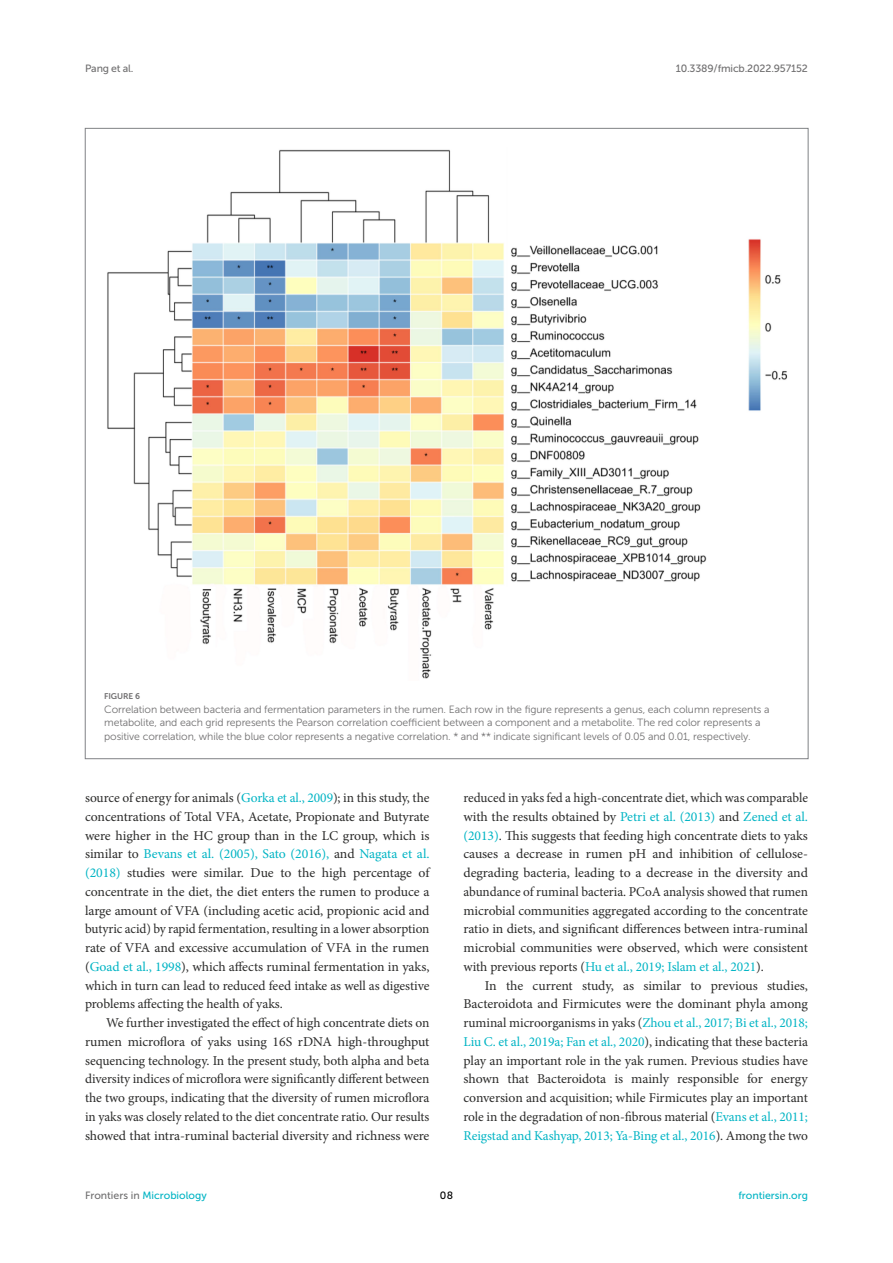
<style>
.page{position:relative;width:893px;height:1263px;background:#fff}
.page>*{position:absolute;margin:0;border:0;box-sizing:border-box;transform-origin:0 0}
.TEXT{font:13.5px/18.8px "Minion Pro";letter-spacing:-.005em;color:#2b2b2a;text-align:justify}
.FIG_LEG{font:10.5px/13.5px "Museo Sans 300";letter-spacing:-.01em;color:#706f70}
.t1{font:10.5px "Museo Sans 500";color:#00b4c4}
.t2{font:10.5px "Museo Sans 500";letter-spacing:-.015em;color:#706f70}
.t3{font:10.5px "Museo Sans 500";color:#000}
.FIG_HD{font:8.25px "Museo Sans 700";letter-spacing:-.01em;color:#706f70}
.s1{color:#00b4c4}
.s2{color:#706f70}
</style>
<div class="page">
<img style="left:107px;top:149px;width:681px;height:530px">
<p class="t2" style="left:85px;top:63px;width:50px">Pang et al.</p>
<p class="t2" style="left:676px;top:63px;width:134px">10.3389/fmicb.2022.957152</p>
<p class="FIG_HD" style="left:104px;top:692px;width:37px">FIGURE 6</p>
<p class="FIG_LEG" style="left:104px;top:702px;width:667px">Correlation between bacteria and fermentation parameters in the rumen. Each row in the figure represents a genus, each column represents a metabolite, and each grid represents the Pearson correlation coefficient between a component and a metabolite. The red color represents a positive correlation, while the blue color represents a negative correlation. * and ** indicate significant levels of 0.05 and 0.01, respectively.</p>
<p class="TEXT" style="left:85px;top:788px;width:346px">source of energy for animals (<span class="s1">Gorka et al., 2009</span>); in this study, the concentrations of Total VFA, Acetate, Propionate and Butyrate were higher in the HC group than in the LC group, which is similar to <span class="s1">Bevans et al. (2005), Sato (2016),</span> and <span class="s1">Nagata et al. (2018)</span> studies were similar. Due to the high percentage of concentrate in the diet, the diet enters the rumen to produce a large amount of VFA (including acetic acid, propionic acid and butyric acid) by rapid fermentation, resulting in a lower absorption rate of VFA and excessive accumulation of VFA in the rumen (<span class="s1">Goad et al., 1998</span>), which affects ruminal fermentation in yaks, which in turn can lead to reduced feed intake as well as digestive problems affecting the health of yaks.</p>
<p class="TEXT" style="left:85px;top:1013px;width:346px;text-indent:21px">We further investigated the effect of high concentrate diets on rumen microflora of yaks using 16S rDNA high-throughput sequencing technology. In the present study, both alpha and beta diversity indices of microflora were significantly different between the two groups, indicating that the diversity of rumen microflora in yaks was closely related to the diet concentrate ratio. Our results showed that intra-ruminal bacterial diversity and richness were</p>
<p class="TEXT" style="left:463px;top:788px;width:346px">reduced in yaks fed a high-concentrate diet, which was comparable with the results obtained by <span class="s1">Petri et al. (2013)</span> and <span class="s1">Zened et al. (2013)</span>. This suggests that feeding high concentrate diets to yaks causes a decrease in rumen pH and inhibition of cellulose&shy;degrading bacteria, leading to a decrease in the diversity and abundance of ruminal bacteria. PCoA analysis showed that rumen microbial communities aggregated according to the concentrate ratio in diets, and significant differences between intra-ruminal microbial communities were observed, which were consistent with previous reports (<span class="s1">Hu et al., 2019; Islam et al., 2021</span>).</p>
<p class="TEXT" style="left:463px;top:976px;width:346px;text-indent:21px">In the current study, as similar to previous studies, Bacteroidota and Firmicutes were the dominant phyla among ruminal microorganisms in yaks (<span class="s1">Zhou et al., 2017; Bi et al., 2018; Liu C. et al., 2019a; Fan et al., 2020</span>), indicating that these bacteria play an important role in the yak rumen. Previous studies have shown that Bacteroidota is mainly responsible for energy conversion and acquisition; while Firmicutes play an important role in the degradation of non-fibrous material (<span class="s1">Evans et al., 2011; Reigstad and Kashyap, 2013; Ya-Bing et al., 2016</span>). Among the two</p>
<p class="t1" style="left:85px;top:1190px;width:123px"><span class="s2">Frontiers in</span> Microbiology</p>
<p class="t3" style="left:440px;top:1190px;width:15px">08</p>
<p class="t1" style="left:738px;top:1190px;width:71px">frontiersin.org</p>
</div>
